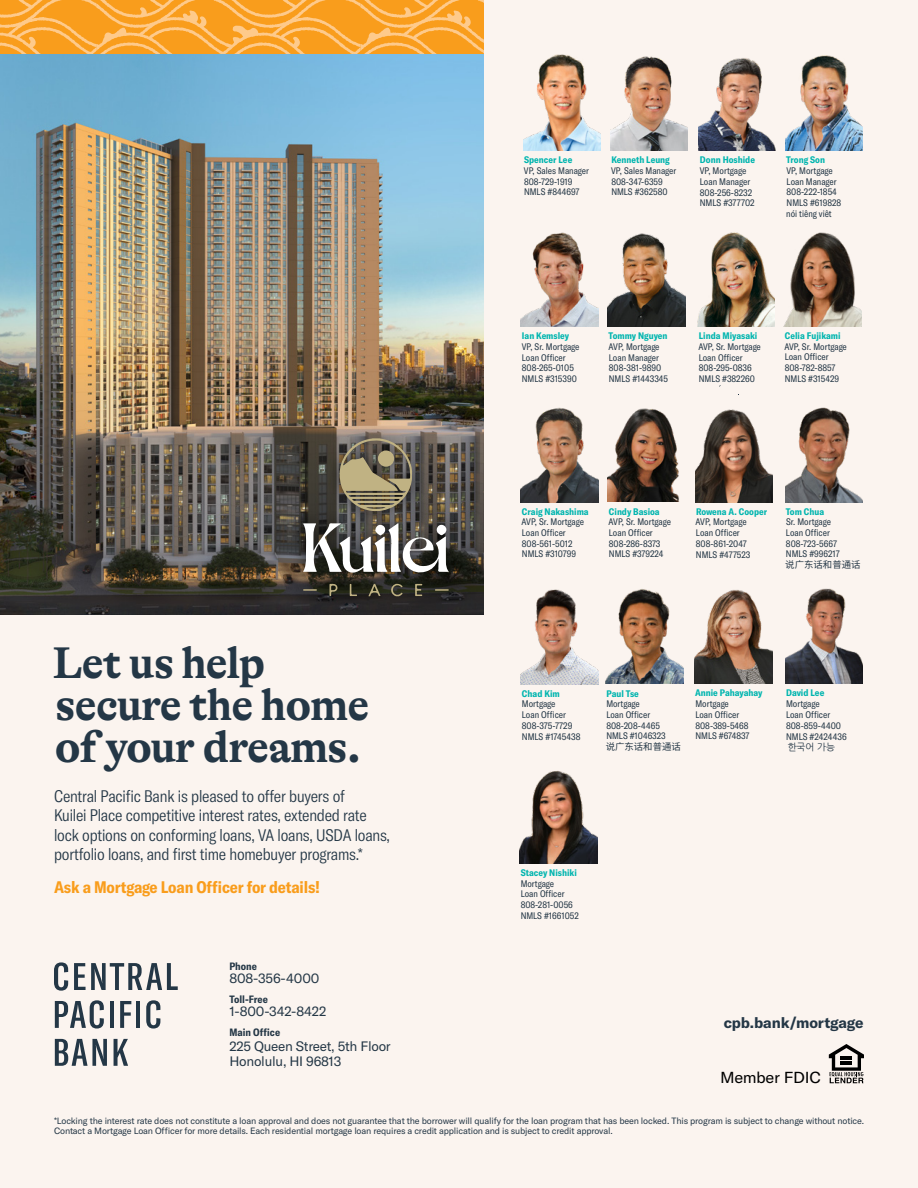
<style>
.page{position:relative;width:918px;height:1188px;background:#fbf4ef}
.page>*{position:absolute;margin:0;border:0;box-sizing:border-box;transform-origin:0 0}
.t1{font:700 45px/42px "GT Alpina";letter-spacing:-.01em;color:#243746}
.t2{font:300 condensed 16.5px/19.5px "GT America";letter-spacing:-.01em;color:#243746}
.t3{font:700 condensed 16.5px "GT America";letter-spacing:-.01em;color:#f99d1c}
.t4{font:15.75px "GT America";letter-spacing:-.02em;color:#000;scale:1.06 1}
.t5{font:700 15px "GT America";letter-spacing:-.005em;color:#243746}
.t6{font:13.5px/15px "GT America";letter-spacing:-.02em;color:#243746}
.t7{font:700 condensed 10.5px "GT America";color:#243746}
.t8{font:condensed 9.45px/10.8px "GT America";color:#243746}
.t9{font:700 condensed 9.45px "GT America";color:#00b5af}
.t10{font:9.45px "Nanum Gothic";color:#243746}
.t11{font:condensed 9.3px/10.6px "GT America";color:#243746}
.t12{font:700 condensed 9.3px "GT America";color:#00b5af}
.t13{font:9.3px "Noto Sans CJ Kjp";color:#243746}
.t14{font:9px/10.5px "GT America";letter-spacing:-.02em;color:#243746}
</style>
<div class="page">
<img style="left:0;top:54px;width:483px;height:560px">
<svg style="left:829px;top:1044px;width:35px;height:39px"></svg>
<svg style="left:74px;top:963px;width:104px;height:27px"></svg>
<hr style="left:110px;top:1001px;width:4px;height:27px;background:#243746">
<svg style="left:120px;top:1001px;width:11px;height:27px"></svg>
<hr style="left:136px;top:1001px;width:4px;height:27px;background:#243746">
<svg style="left:55px;top:1039px;width:52px;height:27px"></svg>
<svg style="left:114px;top:1039px;width:14px;height:27px"></svg>
<svg style="left:54px;top:962px;width:14px;height:29px"></svg>
<svg style="left:55px;top:1000px;width:49px;height:29px"></svg>
<svg style="left:146px;top:1000px;width:14px;height:29px"></svg>
<svg style="left:0;top:0;width:483px;height:54px;background:#faa736"></svg>
<img style="left:521px;top:232px;width:78px;height:95px">
<img style="left:608px;top:408px;width:72px;height:94px">
<img style="left:523px;top:54px;width:78px;height:97px">
<img style="left:610px;top:56px;width:78px;height:95px">
<img style="left:785px;top:588px;width:78px;height:96px">
<img style="left:605px;top:589px;width:78px;height:95px">
<img style="left:785px;top:407px;width:78px;height:95px">
<img style="left:784px;top:232px;width:77px;height:94px">
<img style="left:786px;top:55px;width:77px;height:96px">
<img style="left:698px;top:232px;width:77px;height:95px">
<img style="left:608px;top:233px;width:78px;height:94px">
<img style="left:521px;top:407px;width:78px;height:95px">
<img style="left:694px;top:590px;width:78px;height:94px">
<img style="left:695px;top:409px;width:77px;height:93px">
<div style="left:291px;top:426px;width:169px;height:183px;background:#000;opacity:.6"></div>
<svg style="left:340px;top:438px;width:72px;height:73px;background:#807860"></svg>
<svg style="left:369px;top:584px;width:12px;height:12px"></svg>
<svg style="left:390px;top:584px;width:13px;height:12px"></svg>
<svg style="left:303px;top:589px;width:14px;height:2px"></svg>
<svg style="left:435px;top:589px;width:14px;height:2px"></svg>
<svg style="left:329px;top:584px;width:9px;height:12px"></svg>
<svg style="left:415px;top:584px;width:7px;height:12px"></svg>
<svg style="left:350px;top:584px;width:7px;height:12px"></svg>
<svg style="left:303px;top:523px;width:146px;height:51px"></svg>
<div style="left:378px;top:450px;width:16px;height:17px;background:#c0b283;border-radius:50%"></div>
<img style="left:520px;top:771px;width:77px;height:92px">
<img style="left:521px;top:589px;width:78px;height:96px">
<img style="left:699px;top:58px;width:76px;height:93px">
<h1 class="t1" style="left:53px;top:643px;width:318px">Let us help secure the home of your dreams.</h1>
<h2 class="t2" style="left:54px;top:786px;width:338px">Central Pacific Bank is pleased to offer buyers of<br>Kuilei Place competitive interest rates, extended rate lock options on conforming loans, VA loans, USDA loans, portfolio loans, and first time homebuyer programs.*</h2>
<h2 class="t3" style="left:54px;top:877px;width:267px">Ask a Mortgage Loan Officer for details!</h2>
<p class="t7" style="left:229px;top:960px;width:29px">Phone</p>
<h3 class="t6" style="left:229px;top:971px;width:91px">808-356-4000</h3>
<p class="t7" style="left:229px;top:993px;width:40px">Toll-Free</p>
<h3 class="t6" style="left:229px;top:1004px;width:99px">1-800-342-8422</h3>
<p class="t7" style="left:229px;top:1026px;width:52px">Main Office</p>
<h3 class="t6" style="left:229px;top:1039px;width:163px">225 Queen Street, 5th Floor<br>Honolulu, HI 96813</h3>
<p class="t12" style="left:524px;top:154px;width:50px">Spencer Lee</p>
<p class="t11" style="left:524px;top:165px;width:67px">VP, Sales Manager<br>808-729-1919<br>NMLS #844697</p>
<p class="t12" style="left:611px;top:154px;width:60px">Kenneth Leung</p>
<p class="t11" style="left:611px;top:165px;width:67px">VP, Sales Manager<br>808-347-6359<br>NMLS #362580</p>
<p class="t9" style="left:700px;top:154px;width:57px">Donn Hoshide</p>
<p class="t8" style="left:700px;top:165px;width:56px">VP, Mortgage<br>Loan Manager<br>808-256-8232<br>NMLS #377702</p>
<p class="t12" style="left:786px;top:154px;width:40px">Trong Son</p>
<p class="t11" style="left:786px;top:165px;width:56px">VP, Mortgage<br>Loan Manager<br>808-222-1854<br>NMLS #619828 nói tiêng viêt</p>
<p class="t12" style="left:522px;top:330px;width:49px">Ian Kemsley</p>
<p class="t11" style="left:522px;top:341px;width:59px">VP, Sr. Mortgage<br>Loan Officer<br>808-265-0105<br>NMLS #315390</p>
<p class="t12" style="left:609px;top:330px;width:60px">Tommy Nguyen</p>
<p class="t11" style="left:609px;top:341px;width:61px">AVP, Mortgage<br>Loan Manager<br>808-381-9890<br>NMLS #1443345</p>
<p class="t12" style="left:699px;top:330px;width:60px">Linda Miyasaki</p>
<p class="t11" style="left:698px;top:341px;width:64px">AVP, Sr. Mortgage<br>Loan Officer<br>808-295-0836<br>NMLS #382260</p>
<p class="t12" style="left:785px;top:330px;width:57px">Celia Fujikami</p>
<p class="t11" style="left:784px;top:341px;width:64px">AVP, Sr. Mortgage<br>Loan Officer<br>808-782-8857<br>NMLS #315429</p>
<p class="t12" style="left:522px;top:506px;width:68px">Craig Nakashima</p>
<p class="t11" style="left:522px;top:517px;width:64px">AVP, Sr. Mortgage<br>Loan Officer<br>808-561-5012<br>NMLS #310799</p>
<p class="t12" style="left:609px;top:506px;width:52px">Cindy Basioa</p>
<p class="t11" style="left:609px;top:517px;width:64px">AVP, Sr. Mortgage<br>Loan Officer<br>808-286-8373<br>NMLS #379224</p>
<p class="t12" style="left:696px;top:506px;width:73px">Rowena A. Cooper</p>
<p class="t11" style="left:696px;top:517px;width:56px">AVP, Mortgage<br>Loan Officer<br>808-861-2047<br>NMLS #477523</p>
<p class="t12" style="left:786px;top:506px;width:40px">Tom Chua</p>
<p class="t11" style="left:786px;top:517px;width:55px">Sr. Mortgage<br>Loan Officer<br>808-723-5667<br>NMLS #996217</p>
<p class="t13" style="left:785px;top:559px;width:77px">说广东话和普通话</p>
<p class="t9" style="left:522px;top:687px;width:40px">Chad Kim</p>
<p class="t8" style="left:522px;top:699px;width:60px">Mortgage<br>Loan Officer<br>808-375-7729<br>NMLS #1745438</p>
<p class="t12" style="left:606px;top:688px;width:34px">Paul Tse</p>
<p class="t11" style="left:606px;top:699px;width:61px">Mortgage<br>Loan Officer<br>808-208-4465<br>NMLS #1046323</p>
<p class="t13" style="left:606px;top:742px;width:77px">说广东话和普通话</p>
<p class="t12" style="left:695px;top:687px;width:69px">Annie Pahayahay</p>
<p class="t11" style="left:695px;top:699px;width:56px">Mortgage<br>Loan Officer<br>808-389-5468<br>NMLS #674837</p>
<p class="t9" style="left:786px;top:687px;width:40px">David Lee</p>
<p class="t8" style="left:786px;top:699px;width:62px">Mortgage<br>Loan Officer<br>808-859-4400<br>NMLS #2424436</p>
<p class="t10" style="left:788px;top:743px;width:49px">한국어 가능</p>
<p class="t12" style="left:521px;top:867px;width:58px">Stacey Nishiki</p>
<p class="t11" style="left:521px;top:878px;width:60px">Mortgage<br>Loan Officer<br>808-281-0056<br>NMLS #1661052</p>
<h3 class="t5" style="left:724px;top:1013px;width:141px">cpb.bank/mortgage</h3>
<h3 class="t4" style="left:720px;top:1068px;width:97px">Member FDIC</h3>
<p class="t14" style="left:54px;top:1115px;width:812px">*Locking the interest rate does not constitute a loan approval and does not guarantee that the borrower will qualify for the loan program that has been locked. This program is subject to change without notice.<br>Contact a Mortgage Loan Officer for more details. Each residential mortgage loan requires a credit application and is subject to credit approval.</p>
</div>
